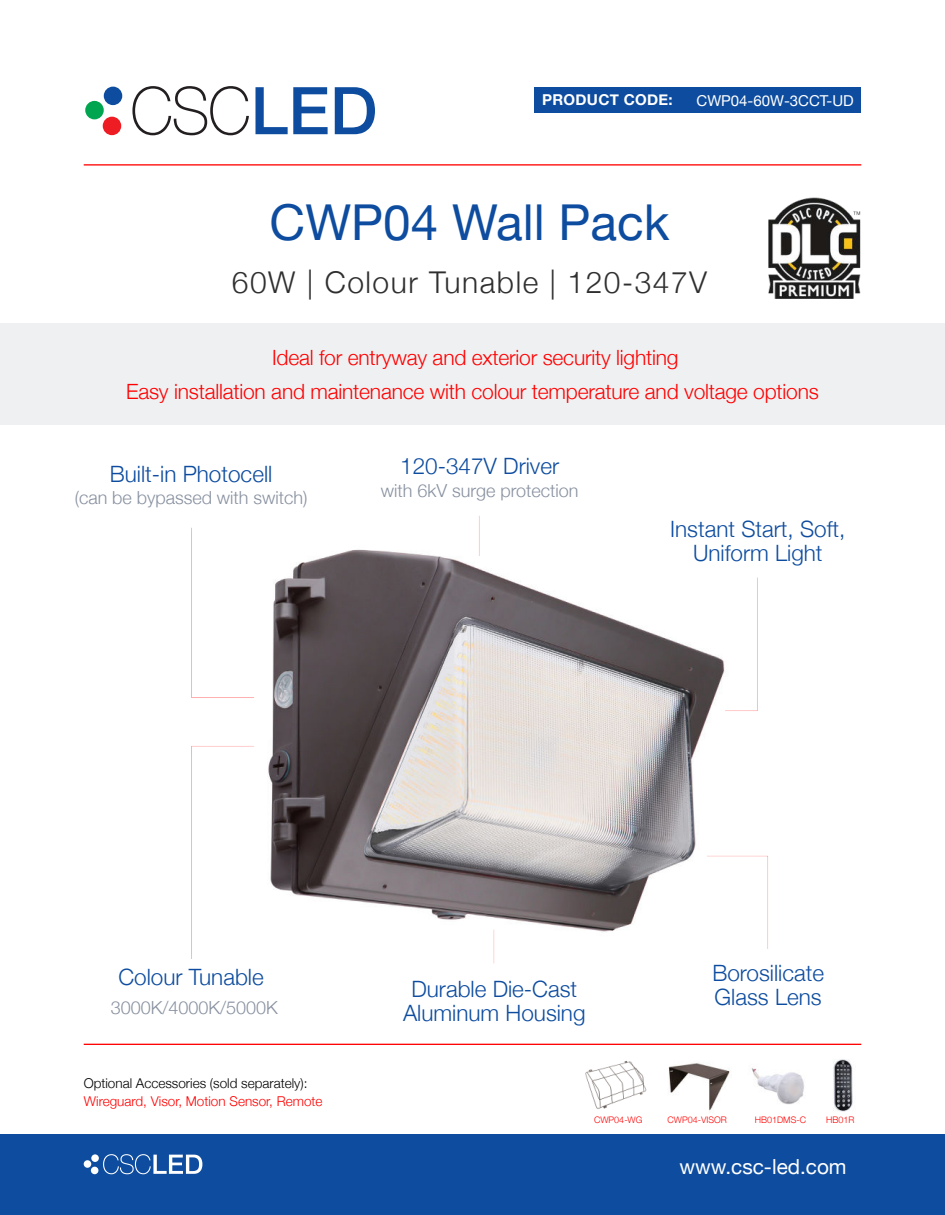
<style>
.page{position:relative;width:945px;height:1215px;background:#fff}
.page>*{position:absolute;margin:0;border:0;box-sizing:border-box;transform-origin:0 0}
.t1{font:49.5px "Helvetica Neue";color:#0d4c9f}
.t2{font:300 30px "Helvetica Neue";letter-spacing:.05em;color:#2f2f2f}
.t3{font:300 22.5px/24px "Helvetica Neue";color:#0d4c9f;text-align:center}
.t4{font:300 21px/34.5px "Helvetica Neue";letter-spacing:-.01em;color:#f00;text-align:center}
.t5{font:20.7px "Helvetica Neue";color:#fff}
.t6{font:300 18px "Helvetica Neue";color:#8891a0}
.t7{font:15px "Helvetica Neue";color:#fff}
.t8{font:700 15px "Helvetica Neue";letter-spacing:.02em;color:#fff}
.t9{font:300 13.5px "Helvetica Neue";color:#000}
.t10{font:300 13.5px "Helvetica Neue";color:#f00}
.t11{font:300 9px "Helvetica Neue";color:#f00}
</style>
<div class="page">
<img style="left:724px;top:1043px;width:109px;height:62px">
<div style="left:0;top:323px;width:944px;height:102px;background:#eff0f2"></div>
<div style="left:0;top:1134px;width:945px;height:81px;background:#0d4c9f"></div>
<svg style="left:103px;top:1154px;width:99px;height:20px"></svg>
<div style="left:84px;top:1160px;width:7px;height:8px;background:#fff;border-radius:50%"></div>
<div style="left:91px;top:1167px;width:7px;height:7px;background:#fff;border-radius:50%"></div>
<div style="left:91px;top:1154px;width:8px;height:8px;background:#fff;border-radius:50%"></div>
<hr style="left:84px;top:1044px;width:777px;height:1px;background:#f00">
<svg style="left:132px;top:86px;width:117px;height:49px"></svg>
<svg style="left:256px;top:87px;width:72px;height:47px"></svg>
<svg style="left:335px;top:87px;width:40px;height:47px"></svg>
<div style="left:85px;top:101px;width:19px;height:18px;background:#00a54f;border-radius:50%"></div>
<div style="left:103px;top:117px;width:18px;height:18px;background:#ee1d23;border-radius:50%"></div>
<div style="left:104px;top:87px;width:18px;height:18px;background:#0d4c9f;border-radius:50%"></div>
<hr style="left:84px;top:164px;width:777px;height:2px;background:#f00">
<div style="left:535px;top:87px;width:326px;height:26px;background:#0d4c9f"></div>
<img style="left:268px;top:549px;width:455px;height:383px">
<div style="left:704px;top:853px;width:65px;height:96px;background:#fff"></div>
<hr style="left:492px;top:928px;width:3px;height:38px;background:#fff">
<hr style="left:477px;top:514px;width:3px;height:44px;background:#fff">
<img style="left:768px;top:197px;width:93px;height:102px">
<img style="left:668px;top:1055px;width:80px;height:56px">
<img style="left:815px;top:1053px;width:38px;height:59px">
<img style="left:585px;top:1060px;width:62px;height:49px">
<p class="t8" style="left:542px;top:94px;width:132px">PRODUCT CODE:</p>
<p class="t7" style="left:697px;top:92px;width:159px">CWP04-60W-3CCT-UD</p>
<h1 class="t1" style="left:270px;top:194px;width:401px">CWP04 Wall Pack</h1>
<h2 class="t2" style="left:232px;top:269px;width:477px">60W | Colour Tunable | 120-347V</h2>
<p class="t4" style="left:126px;top:342px;width:694px">Ideal for entryway and exterior security lighting<br>Easy installation and maintenance with colour temperature and voltage options</p>
<p class="t3" style="left:110px;top:463px;width:164px">Built-in Photocell</p>
<p class="t6" style="left:75px;top:490px;width:234px">(can be bypassed with switch)</p>
<p class="t3" style="left:400px;top:456px;width:160px">120-347V Driver</p>
<p class="t6" style="left:381px;top:482px;width:199px">with 6kV surge protection</p>
<p class="t3" style="left:670px;top:519px;width:177px">Instant Start, Soft,<br>Uniform Light</p>
<p class="t3" style="left:118px;top:967px;width:147px">Colour Tunable</p>
<p class="t6" style="left:111px;top:1000px;width:169px">3000K/4000K/5000K</p>
<p class="t9" style="left:84px;top:1078px;width:225px">Optional Accessories (sold separately):</p>
<p class="t10" style="left:84px;top:1096px;width:240px">Wireguard, Visor, Motion Sensor, Remote</p>
<p class="t3" style="left:403px;top:978px;width:184px">Durable Die-Cast<br>Aluminum Housing</p>
<p class="t3" style="left:712px;top:962px;width:113px;text-align:left">Borosilicate<br>Glass Lens</p>
<p class="t11" style="left:594px;top:1116px;width:50px">CWP04-WG</p>
<p class="t11" style="left:668px;top:1116px;width:61px">CWP04-VISOR</p>
<p class="t11" style="left:755px;top:1116px;width:53px">HB01DMS-C</p>
<p class="t11" style="left:826px;top:1116px;width:30px">HB01R</p>
<p class="t5" style="left:680px;top:1155px;width:169px">www.csc-led.com</p>
</div>
